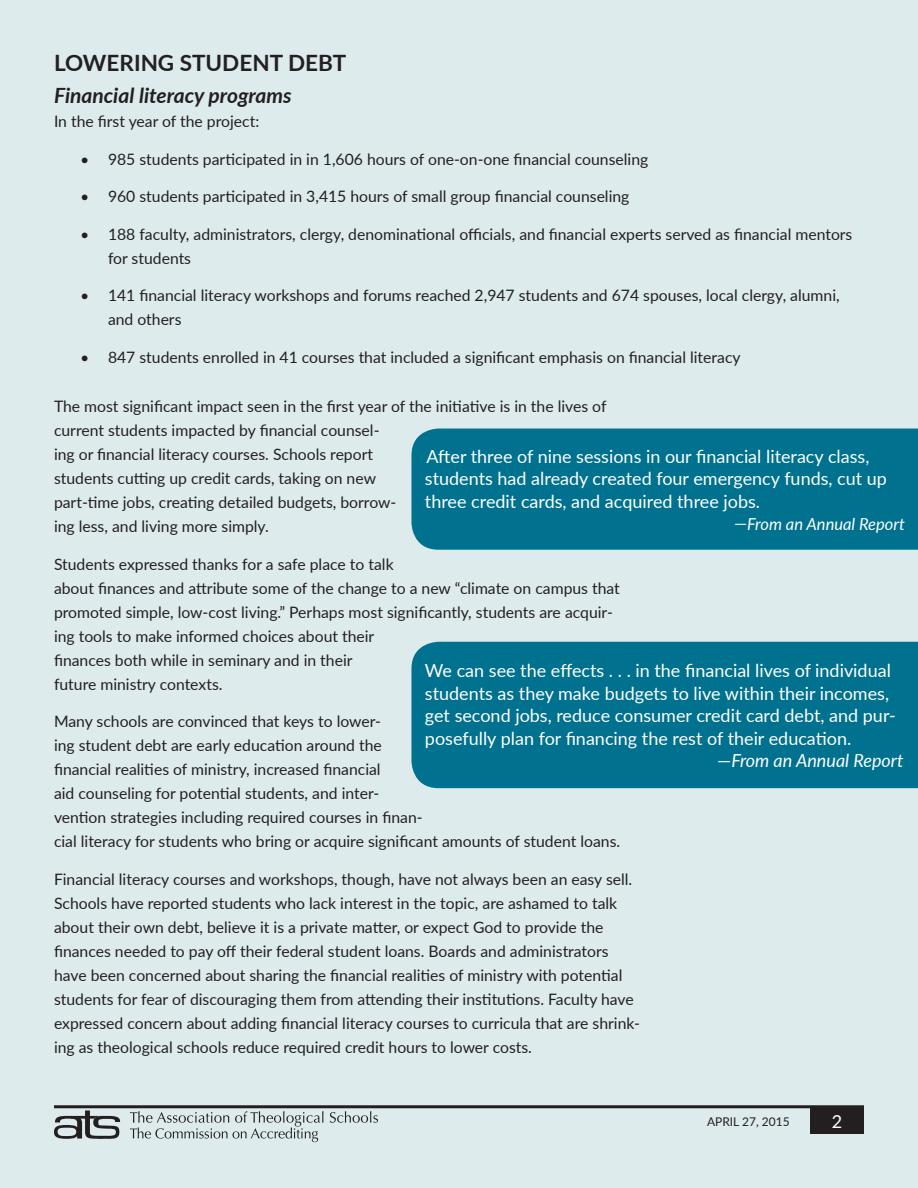
<style>
.page{position:relative;width:918px;height:1188px;background:#ddebed}
.page>*{position:absolute;margin:0;border:0;box-sizing:border-box;transform-origin:0 0}
.Subhead_1{font:700 22.5px "Lato";color:#231f20}
.Subhead_2{font:italic 700 21px "Lato";color:#231f20}
.Pull_Quote_in_Box{font:18px/22.5px "Lato";color:#fff}
.Pull_Quote_in_Box-2{font:italic 18px "Lato";color:#fff}
.Pull_Quote{font:italic 16.5px "Lato";color:#fff}
.Body_Text{font:15.75px/24px "Lato";color:#231f20}
.List_Paragraph{font:15.75px/24px "Lato";color:#231f20}
.t1{font:12px "Lato";color:#231f20}
.s1{font-style:normal}
</style>
<div class="page">
<div style="left:810px;top:1107px;width:54px;height:27px;background:#231f20"></div>
<hr style="left:54px;top:1105px;width:810px;height:3px;background:#231f20">
<svg style="left:54px;top:1110px;width:66px;height:29px"></svg>
<svg style="left:130px;top:1111px;width:194px;height:31px"></svg>
<svg style="left:330px;top:1111px;width:48px;height:12px"></svg>
<div style="left:411px;top:429px;width:507px;height:121px;background:#00718e"></div>
<div style="left:411px;top:642px;width:507px;height:146px;background:#00718e"></div>
<p class="Subhead_1" style="left:54px;top:46px;width:294px">LOWERING STUDENT DEBT</p>
<p class="Subhead_2" style="left:54px;top:80px;width:239px">Financial literacy programs</p>
<p class="Body_Text" style="left:54px;top:109px;width:207px">In the first year of the project:</p>
<p class="List_Paragraph" style="left:81px;top:146px;width:569px">• 985 students participated in in 1,606 hours of one-on-one financial counseling</p>
<p class="List_Paragraph" style="left:81px;top:184px;width:550px">• 960 students participated in 3,415 hours of small group financial counseling</p>
<p class="List_Paragraph" style="left:108px;top:221px;width:746px;text-indent:-27px">• 188 faculty, administrators, clergy, denominational officials, and financial experts served as financial mentors for students</p>
<p class="List_Paragraph" style="left:108px;top:283px;width:733px;text-indent:-27px">• 141 financial literacy workshops and forums reached 2,947 students and 674 spouses, local clergy, alumni, and others</p>
<p class="List_Paragraph" style="left:81px;top:344px;width:661px">• 847 students enrolled in 41 courses that included a significant emphasis on financial literacy</p>
<p class="Body_Text" style="left:54px;top:394px;width:554px">The most significant impact seen in the first year of the initiative is in the lives of current students impacted by financial counsel-<br>ing or financial literacy courses. Schools report<br>students cutting up credit cards, taking on new<br>part-time jobs, creating detailed budgets, borrow-<br>ing less, and living more simply.</p>
<p class="Body_Text" style="left:54px;top:551px;width:567px">Students expressed thanks for a safe place to talk<br>about finances and attribute some of the change to a new “climate on campus that promoted simple, low-cost living.” Perhaps most significantly, students are acquir&shy;ing tools to make informed choices about their<br>finances both while in seminary and in their<br>future ministry contexts.</p>
<p class="Body_Text" style="left:54px;top:709px;width:568px">Many schools are convinced that keys to lower-<br>ing student debt are early education around the<br>financial realities of ministry, increased financial<br>aid counseling for potential students, and inter-<br>vention strategies including required courses in finan-<br>cial literacy for students who bring or acquire significant amounts of student loans.</p>
<p class="Body_Text" style="left:54px;top:866px;width:588px">Financial literacy courses and workshops, though, have not always been an easy sell.<br>Schools have reported students who lack interest in the topic, are ashamed to talk about their own debt, believe it is a private matter, or expect God to provide the finances needed to pay off their federal student loans. Boards and administrators have been concerned about sharing the financial realities of ministry with potential students for fear of discouraging them from attending their institutions. Faculty have expressed concern about adding financial literacy courses to curricula that are shrink&shy;ing as theological schools reduce required credit hours to lower costs.</p>
<p class="Pull_Quote_in_Box" style="left:425px;top:444px;width:464px">After three of nine sessions in our financial literacy class, students had already created four emergency funds, cut up three credit cards, and acquired three jobs.</p>
<p class="Pull_Quote" style="left:734px;top:512px;width:172px"><span class="s1">—</span>From an Annual Report</p>
<p class="Pull_Quote_in_Box" style="left:425px;top:659px;width:472px">We can see the effects . . . in the financial lives of individual students as they make budgets to live within their incomes, get second jobs, reduce consumer credit card debt, and pur&shy;posefully plan for financing the rest of their education.</p>
<p class="Pull_Quote_in_Box-2" style="left:717px;top:748px;width:188px"><span class="s1">—</span>From an Annual Report</p>
<p class="t1" style="left:707px;top:1113px;width:84px">APRIL 27, 2015</p>
<p class="Pull_Quote_in_Box" style="left:832px;top:1109px;width:12px">2</p>
</div>
